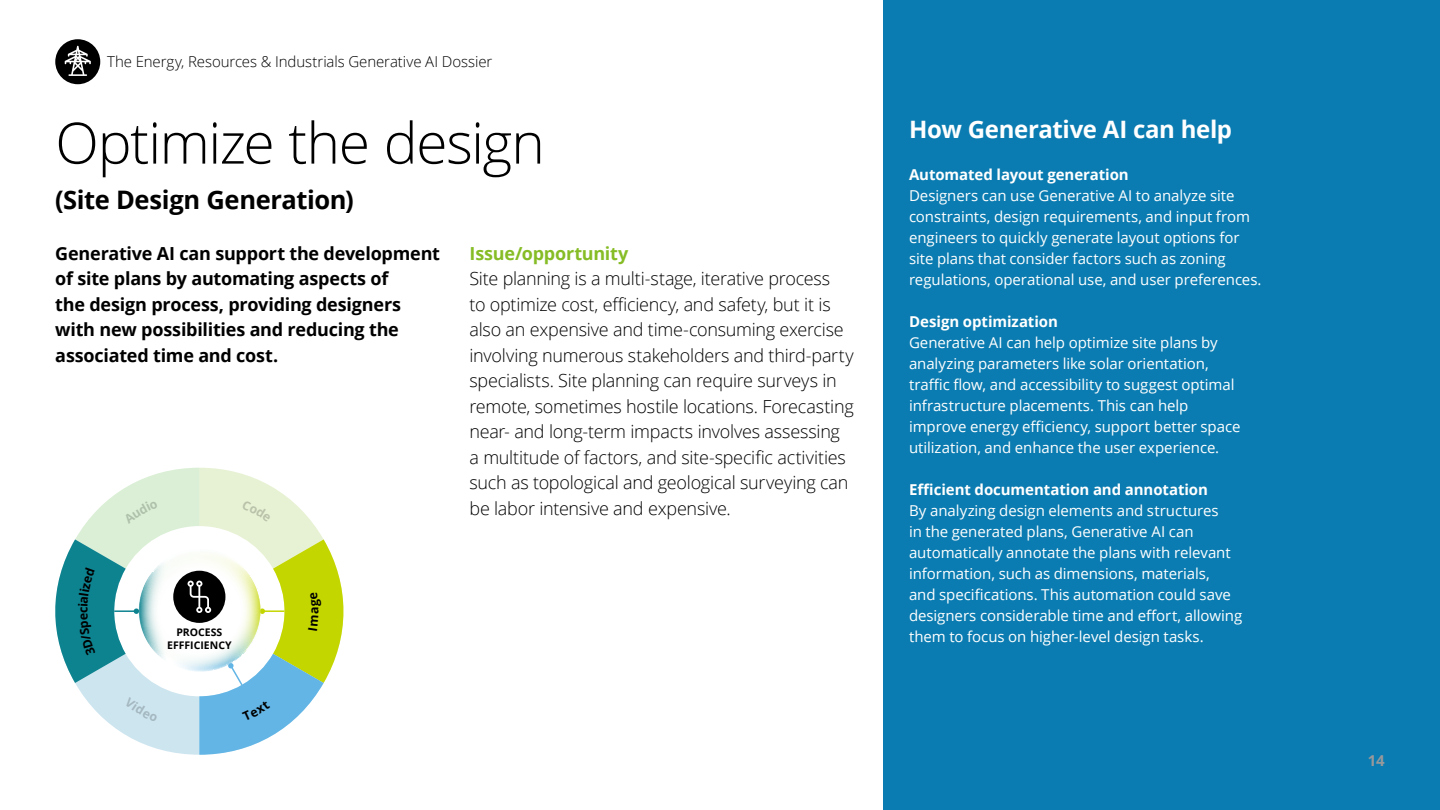
<style>
.page{position:relative;width:1440px;height:810px;background:#fff}
.page>*{position:absolute;margin:0;border:0;box-sizing:border-box;transform-origin:0 0}
.t1{font:300 57px "Open Sans";letter-spacing:-.025em;color:#000}
.t2{font:700 25.5px "Open Sans";letter-spacing:-.015em;color:#000}
.t3{font:700 24px "Open Sans";letter-spacing:-.015em;color:#fff}
.t4{font:300 18px/25.5px "Open Sans";letter-spacing:-.015em;color:#000}
.t5{font:700 18px/25.5px "Open Sans";letter-spacing:-.01em;color:#000}
.t6{font:700 18px "Open Sans";letter-spacing:-.01em;color:#86bc25}
.t7{font:15px/21px "Open Sans";letter-spacing:-.005em;color:#fff}
.t8{font:700 15px "Open Sans";letter-spacing:-.005em;color:#fff}
.t9{font:300 15px "Open Sans";letter-spacing:-.005em;color:#000}
.t10{font:700 15px "Open Sans";color:#97999b}
.t11{font:700 12.3px "Open Sans";color:#000}
.t12{font:700 10.5px/12.6px "Open Sans";color:#000;text-align:center}
</style>
<div class="page">
<div style="left:884px;top:0;width:556px;height:810px;background:#0b7cb1"></div>
<svg style="left:55px;top:39px;width:45px;height:45px"></svg>
<svg style="left:55px;top:468px;width:288px;height:287px"></svg>
<p class="t9" style="left:107px;top:51px;width:387px">The Energy, Resources &amp; Industrials Generative AI Dossier</p>
<h1 class="t1" style="left:55px;top:104px;width:491px">Optimize the design</h1>
<h2 class="t2" style="left:55px;top:181px;width:300px">(Site Design Generation)</h2>
<p class="t5" style="left:55px;top:240px;width:386px">Generative AI can support the development of site plans by automating aspects of<br>the design process, providing designers with new possibilities and reducing the associated time and cost.</p>
<p class="t6" style="left:469px;top:240px;width:160px">Issue/opportunity</p>
<p class="t4" style="left:469px;top:265px;width:386px">Site planning is a multi-stage, iterative process<br>to optimize cost, efficiency, and safety, but it is also an expensive and time-consuming exercise involving numerous stakeholders and third-party specialists. Site planning can require surveys in remote, sometimes hostile locations. Forecasting near- and long-term impacts involves assessing a multitude of factors, and site-specific activities such as topological and geological surveying can be labor intensive and expensive.</p>
<p class="t12" style="left:167px;top:626px;width:66px">PROCESS<br>EFFFICIENCY</p>
<p class="t11" style="left:305px;top:614px;width:9px;rotate:-90deg">a</p>
<h3 class="t3" style="left:909px;top:113px;width:325px">How Generative AI can help</h3>
<p class="t8" style="left:909px;top:164px;width:221px">Automated layout generation</p>
<p class="t7" style="left:909px;top:185px;width:354px">Designers can use Generative AI to analyze site constraints, design requirements, and input from engineers to quickly generate layout options for site plans that consider factors such as zoning regulations, operational use, and user preferences.</p>
<p class="t8" style="left:909px;top:311px;width:150px">Design optimization</p>
<p class="t7" style="left:909px;top:332px;width:333px">Generative AI can help optimize site plans by analyzing parameters like solar orientation, traffic flow, and accessibility to suggest optimal infrastructure placements. This can help improve energy efficiency, support better space utilization, and enhance the user experience.</p>
<p class="t8" style="left:909px;top:479px;width:301px">Efficient documentation and annotation</p>
<p class="t7" style="left:909px;top:500px;width:335px">By analyzing design elements and structures<br>in the generated plans, Generative AI can automatically annotate the plans with relevant information, such as dimensions, materials,<br>and specifications. This automation could save designers considerable time and effort, allowing them to focus on higher-level design tasks.</p>
<p class="t10" style="left:1368px;top:750px;width:18px">14</p>
</div>
